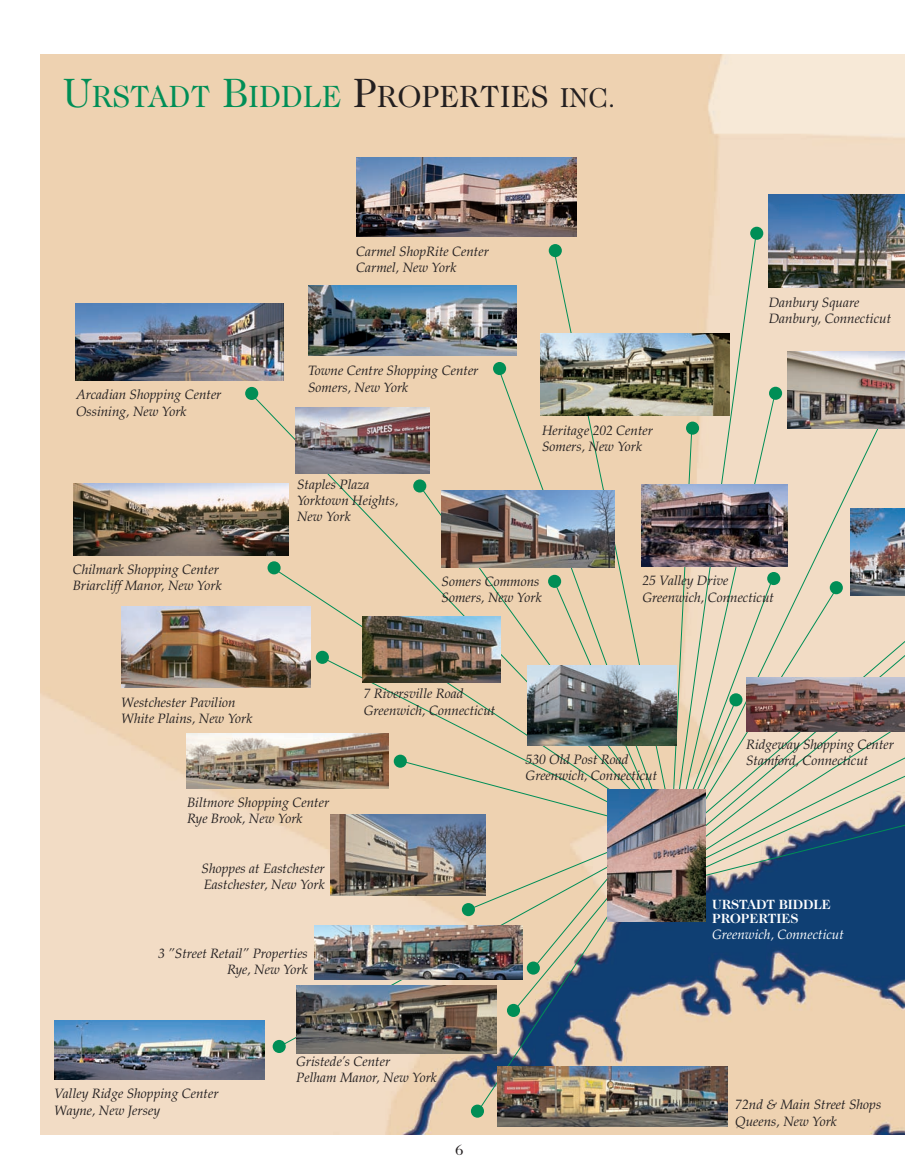
<style>
.page{position:relative;width:905px;height:1175px;background:#fff}
.page>*{position:absolute;margin:0;border:0;box-sizing:border-box;transform-origin:0 0}
.t1{font:31.05px "Caslon Two Twenty Four";color:#008e56}
.t2{font:15px "Caslon Two Twenty Four";color:#231f20}
.t3{font:italic 13.5px/16.4px "Palatino";color:#231f20}
.t4{font:700 13.5px/13.5px "Caslon Two Twenty Four";color:#fff}
.t5{font:italic 13.5px "Palatino";color:#fff}
.s1{font-size:41.4px}
.s2{font-size:41.4px;color:#231f20}
.s3{color:#231f20}
.s4{font-size:27.6px;color:#231f20}
</style>
<div class="page">
<img style="left:40px;top:54px;width:864px;height:1080px">
<img style="left:356px;top:158px;width:220px;height:79px">
<img style="left:187px;top:733px;width:64px;height:55px">
<img style="left:73px;top:483px;width:178px;height:72px">
<img style="left:122px;top:606px;width:129px;height:82px">
<img style="left:54px;top:1020px;width:210px;height:59px">
<svg style="left:279px;top:848px;width:362px;height:199px;background:#e5d1bd"></svg>
<svg style="left:251px;top:393px;width:248px;height:417px;background:#d5bea2"></svg>
<div style="left:400px;top:582px;width:153px;height:240px;background:#eed2b1"></div>
<div style="left:499px;top:371px;width:54px;height:115px;background:#eed2b1"></div>
<svg style="left:668px;top:138px;width:236px;height:250px;background:#f0d9c0"></svg>
<svg style="left:705px;top:838px;width:199px;height:45px;background:#4c6985"></svg>
<img style="left:768px;top:194px;width:136px;height:94px">
<img style="left:788px;top:351px;width:116px;height:37px">
<img style="left:76px;top:303px;width:208px;height:77px">
<img style="left:309px;top:285px;width:207px;height:70px">
<div style="left:553px;top:249px;width:125px;height:600px;background:#eed2b1"></div>
<img style="left:362px;top:617px;width:58px;height:65px">
<img style="left:540px;top:333px;width:189px;height:83px">
<img style="left:641px;top:484px;width:30px;height:83px">
<svg style="left:671px;top:427px;width:5px;height:363px"></svg>
<div style="left:273px;top:1039px;width:13px;height:14px;background:#008e56;border-radius:50%"></div>
<div style="left:394px;top:754px;width:13px;height:13px;background:#008e56;border-radius:50%"></div>
<div style="left:316px;top:651px;width:13px;height:13px;background:#008e56;border-radius:50%"></div>
<div style="left:267px;top:561px;width:13px;height:13px;background:#008e56;border-radius:50%"></div>
<div style="left:245px;top:387px;width:13px;height:13px;background:#008e56;border-radius:50%"></div>
<div style="left:493px;top:362px;width:13px;height:13px;background:#008e56;border-radius:50%"></div>
<div style="left:548px;top:244px;width:14px;height:13px;background:#008e56;border-radius:50%"></div>
<div style="left:750px;top:227px;width:13px;height:13px;background:#008e56;border-radius:50%"></div>
<img style="left:295px;top:408px;width:135px;height:65px">
<svg style="left:420px;top:486px;width:238px;height:327px;background:#d3bfa2"></svg>
<div style="left:413px;top:479px;width:13px;height:13px;background:#008e56;border-radius:50%"></div>
<img style="left:441px;top:490px;width:173px;height:77px">
<img style="left:527px;top:665px;width:149px;height:80px">
<div style="left:462px;top:903px;width:13px;height:13px;background:#008e56;border-radius:50%"></div>
<div style="left:471px;top:1104px;width:13px;height:13px;background:#008e56;border-radius:50%"></div>
<svg style="left:473px;top:849px;width:161px;height:261px;background:#a2a199"></svg>
<img style="left:314px;top:925px;width:208px;height:54px">
<img style="left:498px;top:1066px;width:229px;height:60px">
<img style="left:297px;top:985px;width:199px;height:68px">
<img style="left:330px;top:814px;width:155px;height:81px">
<img style="left:676px;top:388px;width:228px;height:450px">
<img style="left:608px;top:790px;width:97px;height:131px">
<img style="left:746px;top:677px;width:158px;height:54px">
<img style="left:850px;top:508px;width:54px;height:87px">
<h1 class="t1" style="left:63px;top:84px;width:554px"><span class="s1">U</span>RSTADT <span class="s1">B</span>IDDLE <span class="s2">P</span><span class="s3">ROPERTIES</span> <span class="s4">INC.</span></h1>
<p class="t3" style="left:76px;top:388px;width:147px">Arcadian Shopping Center<br>Ossining, New York</p>
<p class="t3" style="left:73px;top:562px;width:150px">Chilmark Shopping Center<br>Briarcliff Manor, New York</p>
<p class="t3" style="left:121px;top:695px;width:133px">Westchester Pavilion<br>White Plains, New York</p>
<p class="t3" style="left:356px;top:244px;width:134px">Carmel ShopRite Center<br>Carmel, New York</p>
<p class="t3" style="left:308px;top:364px;width:172px">Towne Centre Shopping Center<br>Somers, New York</p>
<p class="t3" style="left:297px;top:477px;width:103px">Staples Plaza<br>Yorktown Heights,<br>New York</p>
<p class="t3" style="left:542px;top:423px;width:112px">Heritage 202 Center<br>Somers, New York</p>
<p class="t3" style="left:768px;top:295px;width:124px">Danbury Square<br>Danbury, Connecticut</p>
<p class="t3" style="left:441px;top:574px;width:102px">Somers Commons<br>Somers, New York</p>
<p class="t3" style="left:364px;top:687px;width:133px">7 Riversville Road<br>Greenwich, Connecticut</p>
<p class="t3" style="left:642px;top:574px;width:133px">25 Valley Drive<br>Greenwich, Connecticut</p>
<p class="t3" style="left:525px;top:752px;width:133px">530 Old Post Road<br>Greenwich, Connecticut</p>
<p class="t3" style="left:746px;top:738px;width:149px">Ridgeway Shopping Center<br>Stamford, Connecticut</p>
<p class="t3" style="left:187px;top:795px;width:144px">Biltmore Shopping Center<br>Rye Brook, New York</p>
<p class="t3" style="left:202px;top:861px;width:125px">Shoppes at Eastchester<br>Eastchester, New York</p>
<p class="t3" style="left:158px;top:946px;width:151px;text-align:right">3 ”Street Retail” Properties<br>Rye, New York</p>
<p class="t3" style="left:54px;top:1087px;width:166px">Valley Ridge Shopping Center<br>Wayne, New Jersey</p>
<p class="t3" style="left:296px;top:1054px;width:142px">Gristede’s Center<br>Pelham Manor, New York</p>
<p class="t2" style="left:455px;top:1143px;width:10px">6</p>
<p class="t4" style="left:712px;top:898px;width:120px">URSTADT BIDDLE<br>PROPERTIES</p>
<p class="t5" style="left:712px;top:929px;width:133px">Greenwich, Connecticut</p>
<p class="t3" style="left:735px;top:1098px;width:147px">72nd &amp; Main Street Shops<br>Queens, New York</p>
</div>
